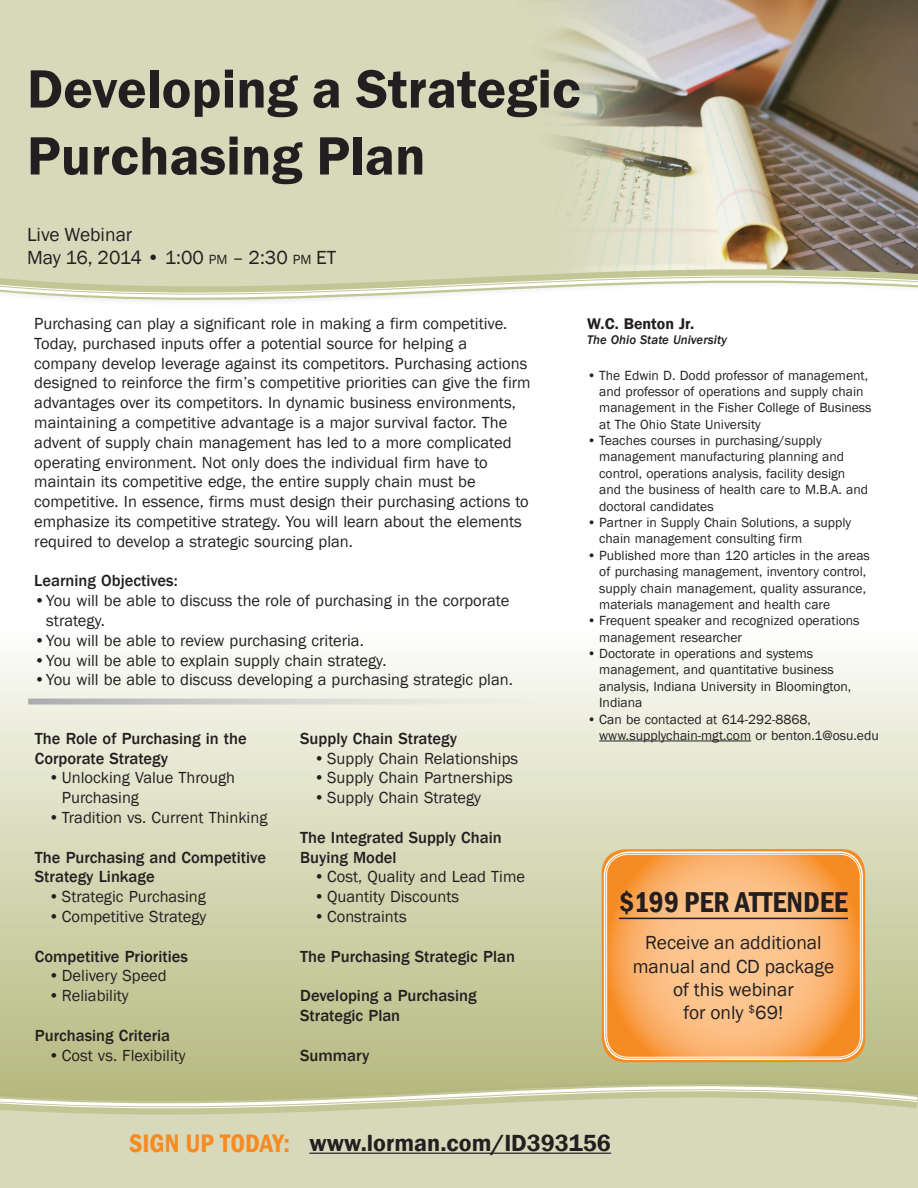
<style>
.page{position:relative;width:918px;height:1188px;background:#fff}
.page>*{position:absolute;margin:0;border:0;box-sizing:border-box;transform-origin:0 0}
.t1{font:600 55.8px/66.9px "Franklin Gothic";color:#231f20}
.t2{font:600 condensed 29.55px "Franklin Gothic";color:#231f20}
.t3{font:600 condensed 26.1px "Franklin Gothic";color:#f68b21}
.t4{font:600 24px "Franklin Gothic";color:#231f20}
.t5{font:19.5px/23.4px "Franklin Gothic";color:#231f20;text-align:center}
.t6{font:19.5px "Franklin Gothic";letter-spacing:-.02em;color:#231f20}
.t7{font:16.5px/19.8px "Franklin Gothic";color:#231f20}
.Topic{font:500 16.5px/19.8px "Franklin Gothic";color:#231f20}
.Speaker_p1{font:600 15.9px "Franklin Gothic";color:#231f20}
.t8{font:13.65px/16.4px "Franklin Gothic";color:#231f20}
.Firm_p1{font:italic 500 12.9px "Franklin Gothic";color:#231f20}
.s1{font-style:inherit}
.s2{font-size:13.65px}
</style>
<div class="page">
<svg style="left:0;top:655px;width:918px;height:401px;background:#dadcbf"></svg>
<div style="left:0;top:0;width:515px;height:258px;background:#d7d9ba"></div>
<img style="left:515px;top:0;width:403px;height:258px">
<svg style="left:0;top:1056px;width:918px;height:132px;background:#d3d5b4"></svg>
<hr style="left:0;top:1065px;width:918px;height:3px;background:#babd87">
<svg style="left:0;top:1068px;width:918px;height:58px;background:#c8cba1"></svg>
<svg style="left:0;top:258px;width:918px;height:44px"></svg>
<svg style="left:602px;top:849px;width:263px;height:213px;background:#f58f28"></svg>
<svg style="left:605px;top:853px;width:257px;height:206px;background:#f9b16b"></svg>
<div style="left:604px;top:851px;width:259px;height:209px;border:2px solid #fff;border-radius:24px"></div>
<div style="left:606px;top:854px;width:255px;height:204px;border:1px solid #fff;border-radius:22px"></div>
<hr style="left:309px;top:1153px;width:302px;height:1px;background:#231f20">
<hr style="left:599px;top:741px;width:152px;height:1px;background:#231f20">
<svg style="left:28px;top:699px;width:510px;height:6px;background:#d4d5cf"></svg>
<hr style="left:619px;top:918px;width:229px;height:1px;background:#231f20">
<p class="t1" style="left:27px;top:56px;width:555px">Developing a Strategic<br>Purchasing Plan</p>
<p class="t5" style="left:27px;top:223px;width:107px">Live Webinar</p>
<p class="t6" style="left:27px;top:246px;width:311px">May 16, 2014 • <span class="s1">1:00</span> <span class="s2">pm</span> – <span class="s1">2:30</span> <span class="s2">pm</span> ET</p>
<p class="t7" style="left:34px;top:314px;width:498px">Purchasing can play a significant role in making a firm competitive.<br>Today, purchased inputs offer a potential source for helping a company develop leverage against its competitors. Purchasing actions designed to reinforce the firm’s competitive priorities can give the firm advantages over its competitors. In dynamic business environments, maintaining a competitive advantage is a major survival factor. The advent of supply chain management has led to a more complicated operating environment. Not only does the individual firm have to maintain its competitive edge, the entire supply chain must be competitive. In essence, firms must design their purchasing actions to emphasize its competitive strategy. You will learn about the elements required to develop a strategic sourcing plan.</p>
<p class="Topic" style="left:34px;top:571px;width:145px">Learning Objectives:</p>
<p class="t7" style="left:46px;top:591px;width:465px;text-indent:-12px">•You will be able to discuss the role of purchasing in the corporate strategy.</p>
<p class="t7" style="left:34px;top:631px;width:331px">•You will be able to review purchasing criteria.</p>
<p class="t7" style="left:34px;top:651px;width:354px">•You will be able to explain supply chain strategy.</p>
<p class="t7" style="left:34px;top:670px;width:480px">•You will be able to discuss developing a purchasing strategic plan.</p>
<p class="Topic" style="left:35px;top:729px;width:213px">The Role of Purchasing in the<br>Corporate Strategy</p>
<p class="t7" style="left:62px;top:768px;width:175px;text-indent:-14px">•Unlocking Value Through<br>Purchasing</p>
<p class="t7" style="left:48px;top:808px;width:220px">•Tradition vs. Current Thinking</p>
<p class="Topic" style="left:35px;top:847px;width:233px">The Purchasing and Competitive<br>Strategy Linkage</p>
<p class="t7" style="left:48px;top:887px;width:159px">•Strategic Purchasing</p>
<p class="t7" style="left:48px;top:907px;width:159px">•Competitive Strategy</p>
<p class="Topic" style="left:35px;top:946px;width:154px">Competitive Priorities</p>
<p class="t7" style="left:48px;top:966px;width:120px">•Delivery Speed</p>
<p class="t7" style="left:48px;top:986px;width:82px">•Reliability</p>
<p class="Topic" style="left:35px;top:1026px;width:137px">Purchasing Criteria</p>
<p class="t7" style="left:48px;top:1046px;width:139px">•Cost vs. Flexibility</p>
<p class="Topic" style="left:300px;top:729px;width:158px">Supply Chain Strategy</p>
<p class="t7" style="left:314px;top:749px;width:206px">•Supply Chain Relationships</p>
<p class="t7" style="left:314px;top:768px;width:201px">•Supply Chain Partnerships</p>
<p class="t7" style="left:314px;top:788px;width:169px">•Supply Chain Strategy</p>
<p class="Topic" style="left:300px;top:828px;width:203px">The Integrated Supply Chain<br>Buying Model</p>
<p class="t7" style="left:314px;top:867px;width:213px">•Cost, Quality and Lead Time</p>
<p class="t7" style="left:314px;top:887px;width:147px">•Quantity Discounts</p>
<p class="t7" style="left:314px;top:907px;width:94px">•Constraints</p>
<p class="Topic" style="left:300px;top:946px;width:216px">The Purchasing Strategic Plan</p>
<p class="Topic" style="left:300px;top:986px;width:178px">Developing a Purchasing<br>Strategic Plan</p>
<p class="Topic" style="left:300px;top:1045px;width:71px">Summary</p>
<p class="Speaker_p1" style="left:587px;top:314px;width:108px">W.C. Benton Jr.</p>
<p class="Firm_p1" style="left:587px;top:332px;width:141px">The Ohio State University</p>
<p class="t8" style="left:599px;top:367px;width:274px;text-indent:-12px">• The Edwin D. Dodd professor of management, and professor of operations and supply chain management in the Fisher College of Business at The Ohio State University</p>
<p class="t8" style="left:599px;top:433px;width:271px;text-indent:-12px">• Teaches courses in purchasing/supply management manufacturing planning and control, operations analysis, facility design and the business of health care to M.B.A. and doctoral candidates</p>
<p class="t8" style="left:599px;top:515px;width:253px;text-indent:-12px">• Partner in Supply Chain Solutions, a supply chain management consulting firm</p>
<p class="t8" style="left:599px;top:547px;width:272px;text-indent:-12px">• Published more than 120 articles in the areas of purchasing management, inventory control, supply chain management, quality assurance, materials management and health care</p>
<p class="t8" style="left:599px;top:613px;width:262px;text-indent:-12px">• Frequent speaker and recognized operations management researcher</p>
<p class="t8" style="left:599px;top:646px;width:254px;text-indent:-12px">• Doctorate in operations and systems management, and quantitative business analysis, Indiana University in Bloomington, Indiana</p>
<p class="t8" style="left:599px;top:711px;width:281px;text-indent:-12px">• Can be contacted at 614-292-8868, www.supplychain-mgt.com or benton.1@osu.edu</p>
<p class="t2" style="left:619px;top:883px;width:230px">$199 PER ATTENDEE</p>
<p class="t5" style="left:645px;top:931px;width:178px">Receive an additional</p>
<p class="t5" style="left:633px;top:955px;width:203px">manual and CD package of this webinar<br>for only <sup>$</sup>69!</p>
<p class="t3" style="left:129px;top:1126px;width:162px">SIGN UP TODAY:</p>
<p class="t4" style="left:309px;top:1129px;width:303px">www.lorman.com/ID393156</p>
</div>
